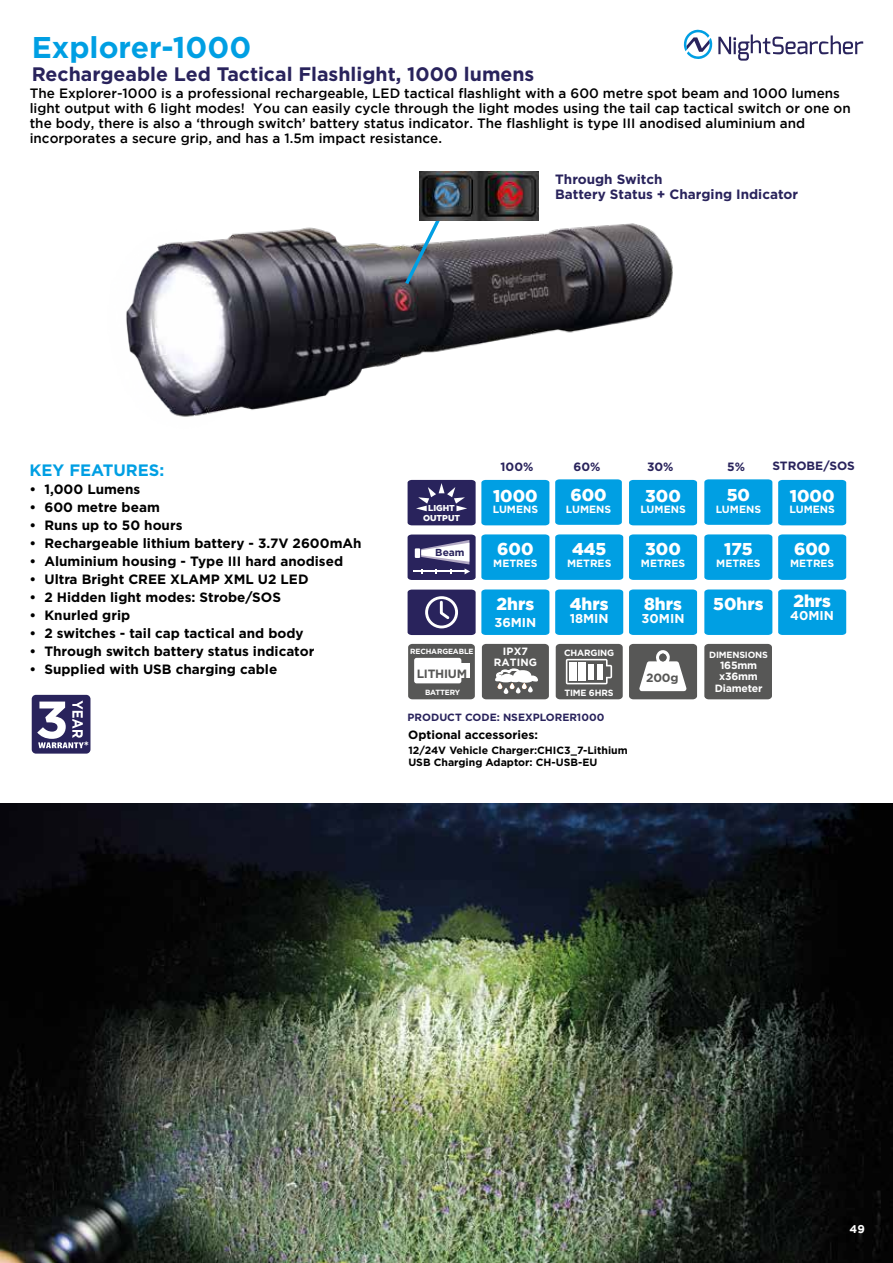
<style>
.page{position:relative;width:893px;height:1263px;background:#fff}
.page>*{position:absolute;margin:0;border:0;box-sizing:border-box;transform-origin:0 0}
.t1{font:700 30px "Gotham";color:#009fe3}
.t2{font:700 19.5px "Gotham";color:#29235c}
.t3{font:900 17.1px "Gotham";color:#fff}
.t4{font:700 16.5px "Gotham";color:#009fe3}
.t5{font:500 13.5px/15px "Gotham";color:#000}
.t6{font:700 13.5px "Gotham";color:#000}
.t7{font:700 13.5px/15px "Gotham";color:#29235c}
.t8{font:700 12.9px "Gotham";color:#fff}
.t9{font:700 12.15px "Gotham";color:#fff}
.t10{font:700 12px "Gotham";color:#29235c}
.t11{font:700 12px "Gotham";color:#000}
.t12{font:700 12px "Gotham";letter-spacing:-.02em;color:#575756}
.t13{font:700 11.25px "Gotham";color:#fff}
.t14{font:700 10.5px/12px "Gotham";color:#000}
.t15{font:700 10.5px "Gotham";color:#fff}
.t16{font:700 10.5px "Gotham";color:#29235c}
.t17{font:700 10.5px/11.2px "Gotham";letter-spacing:-.02em;color:#fff;text-align:center}
.t18{font:700 10.5px/10.5px "Gotham";letter-spacing:.015em;color:#fff;text-align:center}
.t19{font:700 10.2px "Gotham";color:#29235c}
.t20{font:700 9px "Gotham";letter-spacing:-.02em;color:#fff}
.t21{font:900 8.55px/9.8px "Gotham";color:#fff;text-align:center}
.t22{font:700 7.5px "Gotham";letter-spacing:-.02em;color:#fff}
</style>
<div class="page">
<svg style="left:683px;top:29px;width:180px;height:32px"></svg>
<svg style="left:408px;top:480px;width:141px;height:45px;background:#256fa9"></svg>
<svg style="left:555px;top:479px;width:67px;height:46px;background:#05a0e3"></svg>
<div style="left:629px;top:480px;width:68px;height:45px;background:#009fe3"></div>
<svg style="left:408px;top:534px;width:141px;height:46px;background:#3f88bb"></svg>
<div style="left:555px;top:534px;width:68px;height:46px;background:#009fe3"></div>
<div style="left:629px;top:534px;width:68px;height:46px;background:#009fe3"></div>
<div style="left:555px;top:589px;width:68px;height:46px;background:#009fe3"></div>
<div style="left:629px;top:589px;width:68px;height:46px;background:#009fe3"></div>
<svg style="left:408px;top:589px;width:141px;height:46px;background:#2c74ad"></svg>
<div style="left:704px;top:479px;width:68px;height:46px;background:#009fe3"></div>
<div style="left:778px;top:480px;width:68px;height:45px;background:#009fe3"></div>
<div style="left:704px;top:534px;width:68px;height:46px;background:#009fe3"></div>
<div style="left:778px;top:534px;width:68px;height:46px;background:#009fe3"></div>
<div style="left:704px;top:589px;width:68px;height:46px;background:#009fe3"></div>
<div style="left:778px;top:589px;width:68px;height:46px;background:#009fe3"></div>
<img style="left:126px;top:171px;width:547px;height:246px">
<svg style="left:402px;top:197px;width:50px;height:91px"></svg>
<div style="left:32px;top:695px;width:58px;height:59px;background:#29235c;border-radius:4px"></div>
<svg style="left:37px;top:700px;width:47px;height:48px"></svg>
<img style="left:0;top:804px;width:893px;height:459px">
<svg style="left:556px;top:644px;width:67px;height:55px;background:#646463"></svg>
<div style="left:569px;top:662px;width:8px;height:19px;background:#fff"></div>
<div style="left:578px;top:662px;width:8px;height:19px;background:#fff"></div>
<div style="left:588px;top:664px;width:6px;height:15px;background:#fff"></div>
<div style="left:597px;top:664px;width:6px;height:15px;background:#fff"></div>
<div style="left:704px;top:644px;width:68px;height:55px;background:#575756"></div>
<svg style="left:408px;top:644px;width:67px;height:55px;background:#5a5a59"></svg>
<div style="left:414px;top:658px;width:47px;height:25px;background:#fff;border-radius:2px"></div>
<div style="left:457px;top:663px;width:13px;height:15px;background:#fff"></div>
<svg style="left:629px;top:644px;width:68px;height:55px"></svg>
<div style="left:659px;top:654px;width:8px;height:8px;background:#575756;border-radius:50%"></div>
<img style="left:419px;top:172px;width:120px;height:49px">
<svg style="left:482px;top:644px;width:67px;height:55px;background:#70706f"></svg>
<h1 class="t1" style="left:32px;top:30px;width:221px">Explorer-1000</h1>
<h2 class="t2" style="left:32px;top:63px;width:504px">Rechargeable Led Tactical Flashlight, 1000 lumens</h2>
<p class="t5" style="left:30px;top:86px;width:822px">The Explorer-1000 is a professional rechargeable, LED tactical flashlight with a 600 metre spot beam and 1000 lumens light output with 6 light modes! You can easily cycle through the light modes using the tail cap tactical switch or one on the body, there is also a ‘through switch’ battery status indicator. The flashlight is type III anodised aluminium and incorporates a secure grip, and has a 1.5m impact resistance.</p>
<p class="t7" style="left:555px;top:172px;width:244px">Through Switch<br>Battery Status + Charging Indicator</p>
<p class="t4" style="left:29px;top:460px;width:136px">KEY FEATURES:</p>
<p class="t6" style="left:29px;top:481px;width:112px">• 1,000 Lumens</p>
<p class="t6" style="left:29px;top:499px;width:132px">• 600 metre beam</p>
<p class="t6" style="left:29px;top:517px;width:155px">• Runs up to 50 hours</p>
<p class="t6" style="left:29px;top:535px;width:334px">• Rechargeable lithium battery - 3.7V 2600mAh</p>
<p class="t6" style="left:29px;top:553px;width:315px">• Aluminium housing - Type III hard anodised</p>
<p class="t6" style="left:29px;top:571px;width:281px">• Ultra Bright CREE XLAMP XML U2 LED</p>
<p class="t6" style="left:29px;top:589px;width:253px">• 2 Hidden light modes: Strobe/SOS</p>
<p class="t6" style="left:29px;top:607px;width:102px">• Knurled grip</p>
<p class="t6" style="left:29px;top:625px;width:276px">• 2 switches - tail cap tactical and body</p>
<p class="t6" style="left:29px;top:643px;width:286px">• Through switch battery status indicator</p>
<p class="t6" style="left:29px;top:661px;width:249px">• Supplied with USB charging cable</p>
<p class="t9" style="left:84px;top:738px;width:7px">*</p>
<p class="t10" style="left:501px;top:460px;width:34px">100%</p>
<p class="t10" style="left:573px;top:460px;width:29px">60%</p>
<p class="t10" style="left:647px;top:460px;width:28px">30%</p>
<p class="t10" style="left:727px;top:460px;width:19px">5%</p>
<p class="t10" style="left:772px;top:459px;width:84px">STROBE/SOS</p>
<p class="t21" style="left:423px;top:503px;width:39px">LIGHT<br>OUTPUT</p>
<p class="t3" style="left:493px;top:486px;width:46px">1000</p>
<p class="t15" style="left:493px;top:503px;width:47px">LUMENS</p>
<p class="t3" style="left:570px;top:485px;width:38px">600</p>
<p class="t15" style="left:566px;top:503px;width:47px">LUMENS</p>
<p class="t3" style="left:645px;top:486px;width:37px">300</p>
<p class="t15" style="left:640px;top:503px;width:47px">LUMENS</p>
<p class="t3" style="left:727px;top:485px;width:25px">50</p>
<p class="t15" style="left:716px;top:503px;width:47px">LUMENS</p>
<p class="t3" style="left:790px;top:486px;width:46px">1000</p>
<p class="t15" style="left:789px;top:503px;width:47px">LUMENS</p>
<p class="t19" style="left:435px;top:547px;width:31px">Beam</p>
<p class="t3" style="left:497px;top:539px;width:38px">600</p>
<p class="t15" style="left:493px;top:557px;width:46px">METRES</p>
<p class="t3" style="left:572px;top:539px;width:36px">445</p>
<p class="t15" style="left:567px;top:557px;width:46px">METRES</p>
<p class="t3" style="left:645px;top:539px;width:37px">300</p>
<p class="t15" style="left:641px;top:557px;width:46px">METRES</p>
<p class="t3" style="left:724px;top:539px;width:30px">175</p>
<p class="t15" style="left:716px;top:557px;width:46px">METRES</p>
<p class="t3" style="left:794px;top:539px;width:38px">600</p>
<p class="t15" style="left:790px;top:557px;width:46px">METRES</p>
<p class="t3" style="left:497px;top:594px;width:39px">2hrs</p>
<p class="t8" style="left:494px;top:615px;width:44px">36MIN</p>
<p class="t3" style="left:570px;top:594px;width:40px">4hrs</p>
<p class="t8" style="left:570px;top:611px;width:41px">18MIN</p>
<p class="t3" style="left:644px;top:594px;width:39px">8hrs</p>
<p class="t8" style="left:642px;top:611px;width:44px">30MIN</p>
<p class="t3" style="left:713px;top:594px;width:52px">50hrs</p>
<p class="t3" style="left:793px;top:591px;width:39px">2hrs</p>
<p class="t8" style="left:790px;top:608px;width:45px">40MIN</p>
<p class="t22" style="left:410px;top:647px;width:65px">RECHARGEABLE</p>
<p class="t22" style="left:425px;top:688px;width:37px">BATTERY</p>
<p class="t12" style="left:417px;top:667px;width:52px">LITHIUM</p>
<p class="t18" style="left:494px;top:646px;width:45px">IPX7<br>RATING</p>
<p class="t20" style="left:564px;top:647px;width:52px">CHARGING</p>
<p class="t20" style="left:709px;top:649px;width:60px">DIMENSIONS</p>
<p class="t17" style="left:715px;top:659px;width:49px">165mm x36mm<br>Diameter</p>
<p class="t12" style="left:646px;top:671px;width:34px">200g</p>
<p class="t20" style="left:564px;top:687px;width:51px">TIME 6HRS</p>
<p class="t16" style="left:408px;top:711px;width:198px">PRODUCT CODE: NSEXPLORER1000</p>
<p class="t11" style="left:408px;top:728px;width:131px">Optional accessories:</p>
<p class="t14" style="left:408px;top:744px;width:221px">12/24V Vehicle Charger:CHIC3_7-Lithium<br>USB Charging Adaptor: CH-USB-EU</p>
<p class="t13" style="left:850px;top:1222px;width:17px">49</p>
</div>
